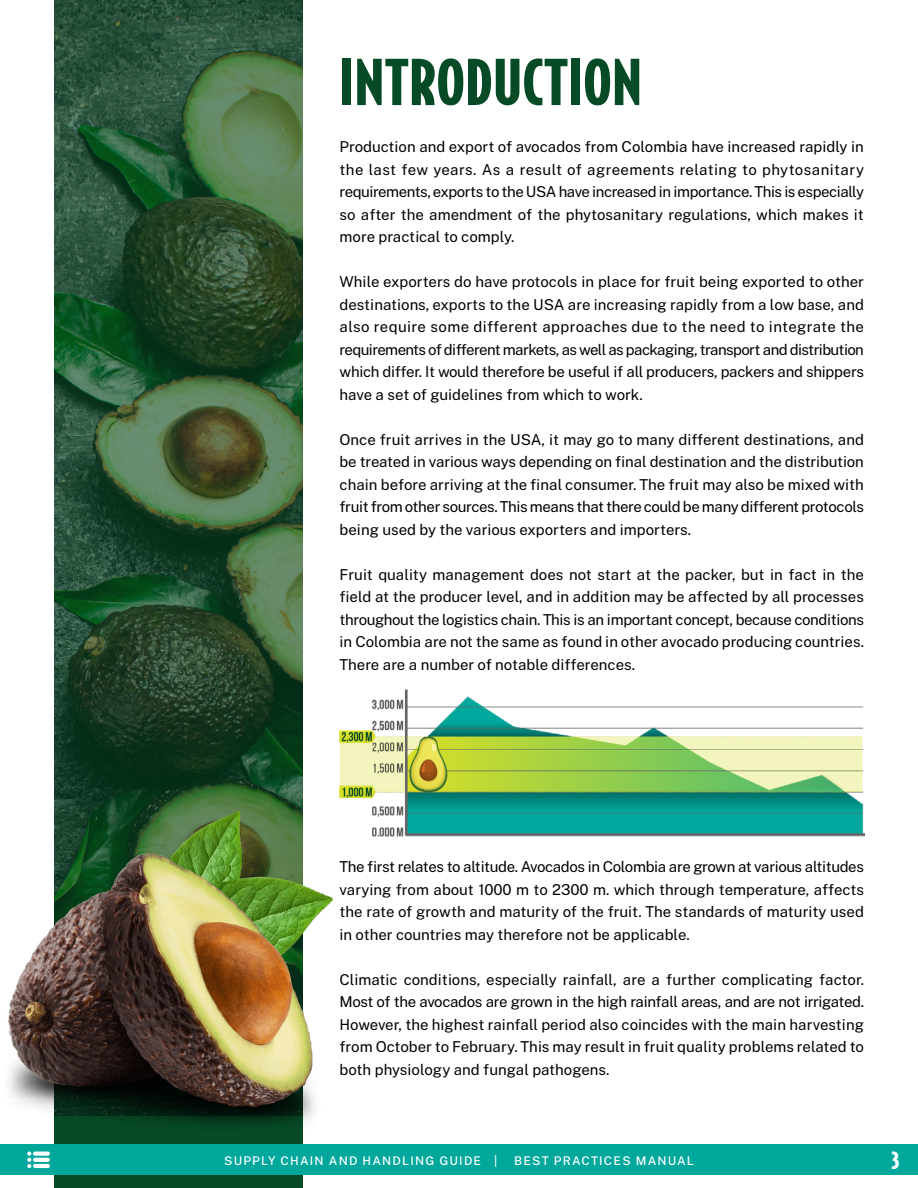
<style>
.page{position:relative;width:918px;height:1188px;background:#fff}
.page>*{position:absolute;margin:0;border:0;box-sizing:border-box;transform-origin:0 0}
.t1{font:900 60px "Bodega Sans";color:#074a26}
.t2{font:900 22.5px "Bodega Sans";color:#fff}
.t3{font:15px/22.5px "Public Sans";color:#000;text-align:justify}
.t4{font:500 12px "Public Sans";letter-spacing:.1em;color:#fff}
</style>
<div class="page">
<img style="left:54px;top:0;width:248px;height:804px">
<div style="left:0;top:1144px;width:918px;height:31px;background:#00a89c"></div>
<svg style="left:33px;top:1152px;width:17px;height:4px"></svg>
<svg style="left:33px;top:1158px;width:17px;height:4px"></svg>
<svg style="left:27px;top:1152px;width:4px;height:16px"></svg>
<hr style="left:33px;top:1164px;width:17px;height:4px;background:#fff;border-radius:2px">
<img style="left:8px;top:804px;width:325px;height:337px">
<img style="left:340px;top:689px;width:524px;height:148px">
<h1 class="t1" style="left:340px;top:42px;width:304px">INTRODUCTION</h1>
<p class="t3" style="left:340px;top:135px;width:526px">Production and export of avocados from Colombia have increased rapidly in the last few years. As a result of agreements relating to phytosanitary requirements, exports to the USA have increased in importance. This is especially so after the amendment of the phytosanitary regulations, which makes it more practical to comply.</p>
<p class="t3" style="left:340px;top:270px;width:526px">While exporters do have protocols in place for fruit being exported to other destinations, exports to the USA are increasing rapidly from a low base, and also require some different approaches due to the need to integrate the requirements of different markets, as well as packaging, transport and distribution which differ. It would therefore be useful if all producers, packers and shippers have a set of guidelines from which to work.</p>
<p class="t3" style="left:340px;top:427px;width:526px">Once fruit arrives in the USA, it may go to many different destinations, and be treated in various ways depending on final destination and the distribution chain before arriving at the final consumer. The fruit may also be mixed with fruit from other sources. This means that there could be many different protocols being used by the various exporters and importers.</p>
<p class="t3" style="left:340px;top:562px;width:526px">Fruit quality management does not start at the packer, but in fact in the field at the producer level, and in addition may be affected by all processes throughout the logistics chain. This is an important concept, because conditions in Colombia are not the same as found in other avocado producing countries.<br>There are a number of notable differences.</p>
<p class="t3" style="left:340px;top:855px;width:526px">The first relates to altitude. Avocados in Colombia are grown at various altitudes varying from about 1000 m to 2300 m. which through temperature, affects the rate of growth and maturity of the fruit. The standards of maturity used in other countries may therefore not be applicable.</p>
<p class="t3" style="left:340px;top:967px;width:526px">Climatic conditions, especially rainfall, are a further complicating factor.<br>Most of the avocados are grown in the high rainfall areas, and are not irrigated.<br>However, the highest rainfall period also coincides with the main harvesting from October to February. This may result in fruit quality problems related to both physiology and fungal pathogens.</p>
<p class="t4" style="left:224px;top:1151px;width:275px">SUPPLY CHAIN AND HANDLING GUIDE |</p>
<p class="t4" style="left:514px;top:1151px;width:181px">BEST PRACTICES MANUAL</p>
<h2 class="t2" style="left:892px;top:1145px;width:10px">3</h2>
</div>
